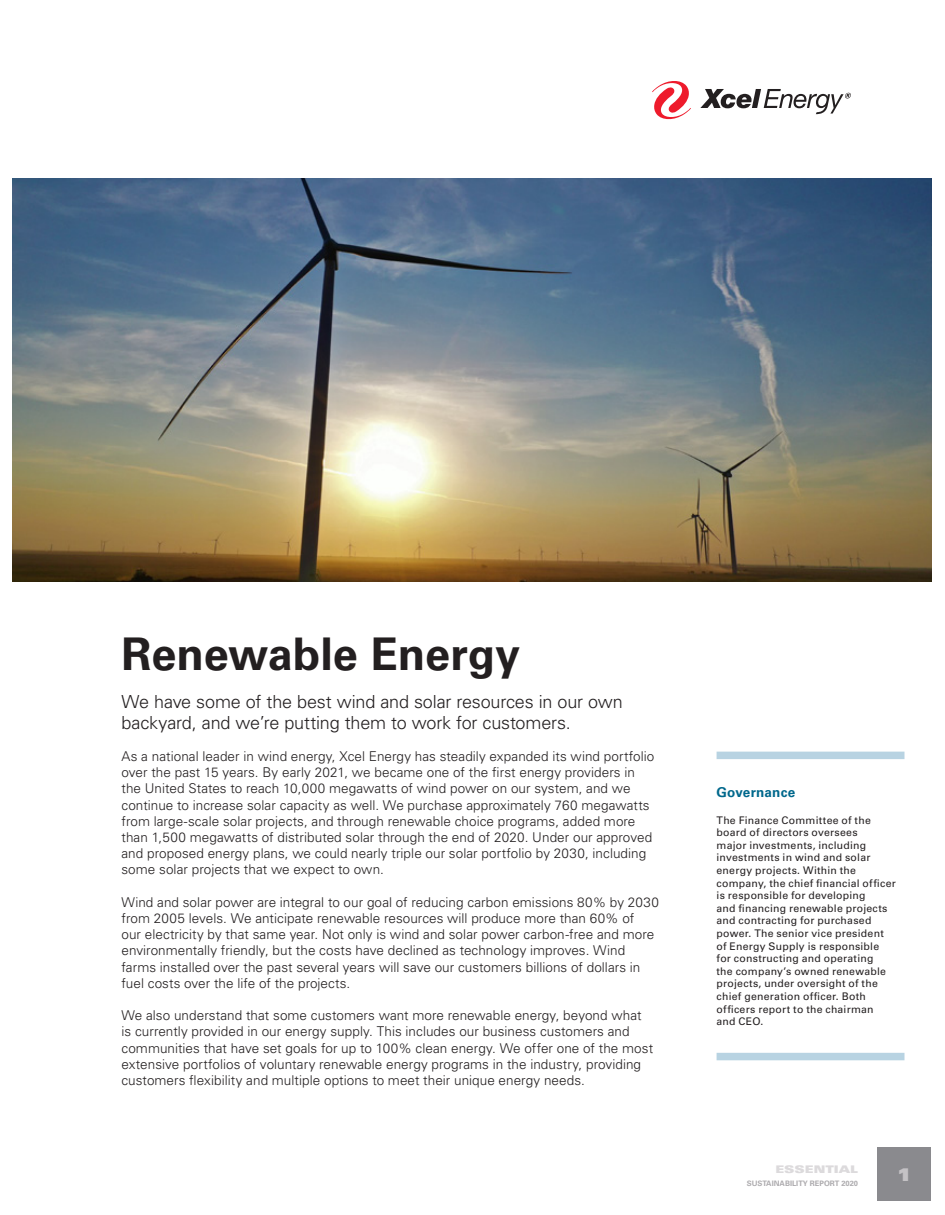
<style>
.page{position:relative;width:945px;height:1215px;background:#fff}
.page>*{position:absolute;margin:0;border:0;box-sizing:border-box;transform-origin:0 0}
._93_30pt_red{font:700 45px "Univers LT Std";color:#231f20}
.Second_COPY_LINE_aft{font:300 18px/21px "Univers LT Std";letter-spacing:-.01em;color:#231f20}
.t1{font:18px "Univers LT Std X Black Ex";color:#c4c2c5}
.body_copy{font:300 13.5px/16.2px "Univers LT Std";letter-spacing:.005em;color:#231f20}
.Governance_headline{font:700 13.5px "Univers LT Std";letter-spacing:.015em;color:#00688c}
.Governance_copy{font:10.5px/12.6px "Univers LT Std";letter-spacing:.02em;color:#231f20}
.t2{font:10.5px "Univers LT Std X Black Ex";color:#dcdadc}
.t3{font:700 7.5px "Univers LT Std";color:#adabae}
</style>
<div class="page">
<div style="left:878px;top:1148px;width:54px;height:54px;background:#8a8a8e"></div>
<img style="left:12px;top:179px;width:920px;height:402px">
<svg style="left:652px;top:81px;width:39px;height:38px"></svg>
<svg style="left:700px;top:89px;width:151px;height:25px"></svg>
<div style="left:717px;top:1053px;width:187px;height:7px;background:#b8d3e2"></div>
<div style="left:717px;top:752px;width:187px;height:7px;background:#b8d3e2"></div>
<p class="_93_30pt_red" style="left:122px;top:628px;width:400px">Renewable Energy</p>
<p class="Second_COPY_LINE_aft" style="left:122px;top:691px;width:503px">We have some of the best wind and solar resources in our own backyard, and we’re putting them to work for customers.</p>
<p class="body_copy" style="left:122px;top:748px;width:534px">As a national leader in wind energy, Xcel Energy has steadily expanded its wind portfolio over the past 15 years. By early 2021, we became one of the first energy providers in the United States to reach 10,000 megawatts of wind power on our system, and we continue to increase solar capacity as well. We purchase approximately 760 megawatts from large-scale solar projects, and through renewable choice programs, added more than 1,500 megawatts of distributed solar through the end of 2020. Under our approved and proposed energy plans, we could nearly triple our solar portfolio by 2030, including some solar projects that we expect to own.</p>
<p class="body_copy" style="left:122px;top:894px;width:539px">Wind and solar power are integral to our goal of reducing carbon emissions 80% by 2030 from 2005 levels. We anticipate renewable resources will produce more than 60% of<br>our electricity by that same year. Not only is wind and solar power carbon-free and more environmentally friendly, but the costs have declined as technology improves. Wind farms installed over the past several years will save our customers billions of dollars in fuel costs over the life of the projects.</p>
<p class="body_copy" style="left:122px;top:1007px;width:533px">We also understand that some customers want more renewable energy, beyond what is currently provided in our energy supply. This includes our business customers and communities that have set goals for up to 100% clean energy. We offer one of the most extensive portfolios of voluntary renewable energy programs in the industry, providing customers flexibility and multiple options to meet their unique energy needs.</p>
<p class="Governance_headline" style="left:717px;top:784px;width:80px">Governance</p>
<p class="Governance_copy" style="left:717px;top:814px;width:181px">The Finance Committee of the board of directors oversees<br>major investments, including investments in wind and solar energy projects. Within the company, the chief financial officer is responsible for developing<br>and financing renewable projects and contracting for purchased power. The senior vice president of Energy Supply is responsible for constructing and operating<br>the company’s owned renewable projects, under oversight of the chief generation officer. Both officers report to the chairman<br>and CEO.</p>
<p class="t2" style="left:775px;top:1163px;width:84px">ESSENTIAL</p>
<p class="t3" style="left:747px;top:1179px;width:113px">SUSTAINABILITY REPORT 2020</p>
<h2 class="t1" style="left:897px;top:1164px;width:17px">1</h2>
</div>
